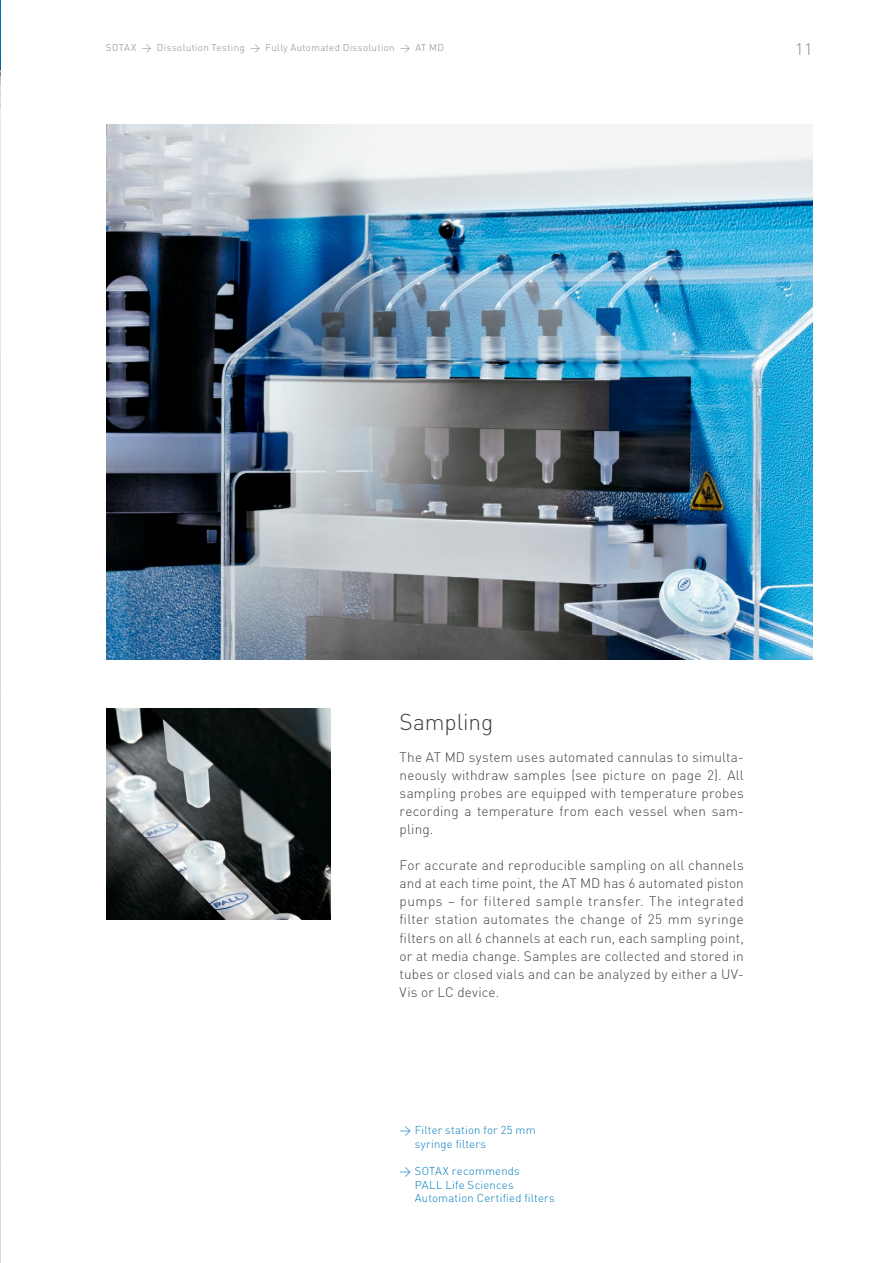
<style>
.page{position:relative;width:893px;height:1263px;background:#fff}
.page>*{position:absolute;margin:0;border:0;box-sizing:border-box;transform-origin:0 0}
.t1{font:300 22.65px "DIN";letter-spacing:-.005em;color:#433f40}
.t2{font:300 16.65px "DIN";color:#89878c}
.t3{font:300 13.65px/18.1px "DIN";letter-spacing:.01em;color:#433f40;text-align:justify}
.t4{font:300 11.25px/13.6px "DIN";letter-spacing:.02em;color:#007bbe}
.t5{font:300 9.75px "DIN";letter-spacing:.035em;color:#89878c}
</style>
<div class="page">
<img style="left:0;top:0;width:1px;height:1263px">
<img style="left:107px;top:125px;width:706px;height:535px">
<img style="left:107px;top:709px;width:224px;height:211px">
<p class="t5" style="left:106px;top:41px;width:340px">SOTAX &gt; Dissolution Testing &gt; Fully Automated Dissolution &gt; AT MD</p>
<p class="t2" style="left:795px;top:39px;width:19px">11</p>
<h1 class="t1" style="left:400px;top:708px;width:95px">Sampling</h1>
<p class="t3" style="left:400px;top:747px;width:346px">The AT MD system uses automated cannulas to simulta&shy;neously withdraw samples (see picture on page 2). All sampling probes are equipped with temperature probes recording a temperature from each vessel when sam&shy;pling.</p>
<p class="t3" style="left:400px;top:856px;width:346px">For accurate and reproducible sampling on all channels and at each time point, the AT MD has 6 automated piston pumps – for filtered sample transfer. The integrated filter station automates the change of 25 mm syringe filters on all 6 channels at each run, each sampling point, or at media change. Samples are collected and stored in tubes or closed vials and can be analyzed by either a UV-Vis or LC device.</p>
<p class="t4" style="left:415px;top:1123px;width:122px;text-indent:-15px">&gt; Filter station for 25 mm syringe filters</p>
<p class="t4" style="left:415px;top:1164px;width:142px;text-indent:-15px">&gt; SOTAX recommends<br>PALL Life Sciences<br>Automation Certified filters</p>
</div>
